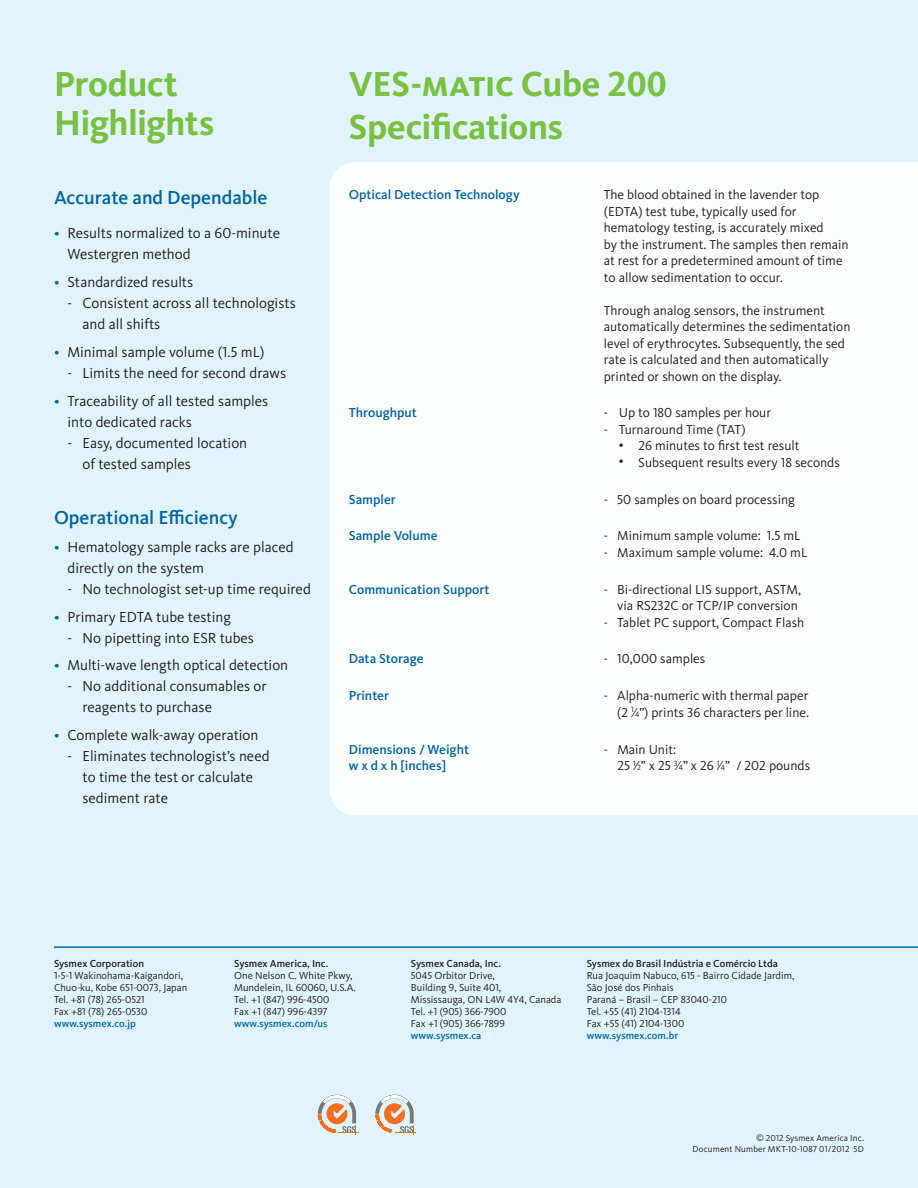
<style>
.page{position:relative;width:918px;height:1188px;background:#e1f4fc}
.page>*{position:absolute;margin:0;border:0;box-sizing:border-box;transform-origin:0 0}
.t1{font:700 36px/43.2px "Kievit Pro";letter-spacing:-.01em;color:#79c142}
.t2{font:500 19.5px "Kievit Pro";color:#0063a4}
.t3{font:15px/21px "Kievit Pro";color:#231f20}
.t4{font:13.5px/16.5px "Kievit Pro";color:#231f20}
.t5{font:500 13.5px "Kievit Pro";color:#0063a4}
.t6{font:10.5px/12px "Kievit Pro";color:#231f20}
.t7{font:500 10.5px "Kievit Pro";color:#231f20}
.t8{font:500 10.5px "Kievit Pro";color:#0068a9}
.t9{font:9px/10.8px "Kievit Pro";letter-spacing:.02em;color:#231f20;text-align:right}
.s1{color:#0063a4}
.s2{font-size:7.8px}
</style>
<div class="page">
<div style="left:330px;top:162px;width:588px;height:653px;background:#fbfdfe"></div>
<svg style="left:318px;top:1095px;width:41px;height:39px"></svg>
<svg style="left:375px;top:1095px;width:41px;height:39px"></svg>
<hr style="left:54px;top:946px;width:864px;height:2px;background:#0068a9">
<h1 class="t1" style="left:54px;top:64px;width:162px;line-height:39px">Product<br>Highlights</h1>
<h2 class="t2" style="left:54px;top:186px;width:215px">Accurate and Dependable</h2>
<p class="t3" style="left:68px;top:223px;width:214px;text-indent:-14px"><span class="s1">•</span> Results normalized to a 60-minute<br>Westergren method</p>
<p class="t3" style="left:54px;top:271px;width:141px"><span class="s1">•</span> Standardized results</p>
<p class="t3" style="left:82px;top:292px;width:215px;text-indent:-15px">- Consistent across all technologists and all shifts</p>
<p class="t3" style="left:54px;top:341px;width:212px"><span class="s1">•</span> Minimal sample volume (1.5 mL)</p>
<p class="t3" style="left:68px;top:362px;width:220px">- Limits the need for second draws</p>
<p class="t3" style="left:68px;top:390px;width:202px;text-indent:-14px"><span class="s1">•</span> Traceability of all tested samples into dedicated racks</p>
<p class="t3" style="left:82px;top:432px;width:166px;text-indent:-15px">- Easy, documented location of tested samples</p>
<h2 class="t2" style="left:54px;top:506px;width:185px">Operational Efficiency</h2>
<p class="t3" style="left:68px;top:536px;width:228px;text-indent:-14px"><span class="s1">•</span> Hematology sample racks are placed directly on the system</p>
<p class="t3" style="left:68px;top:578px;width:245px">- No technologist set-up time required</p>
<p class="t3" style="left:54px;top:606px;width:179px"><span class="s1">•</span> Primary EDTA tube testing</p>
<p class="t3" style="left:68px;top:627px;width:188px">- No pipetting into ESR tubes</p>
<p class="t3" style="left:54px;top:655px;width:236px"><span class="s1">•</span> Multi-wave length optical detection</p>
<p class="t3" style="left:82px;top:676px;width:186px;text-indent:-15px">- No additional consumables or reagents to purchase</p>
<p class="t3" style="left:54px;top:724px;width:206px"><span class="s1">•</span> Complete walk-away operation</p>
<p class="t3" style="left:82px;top:745px;width:189px;text-indent:-15px">- Eliminates technologist’s need to time the test or calculate sediment rate</p>
<h1 class="t1" style="left:349px;top:62px;width:319px">VES-matic Cube 200<br>Specifications</h1>
<p class="t5" style="left:349px;top:187px;width:172px">Optical Detection Technology</p>
<p class="t4" style="left:604px;top:186px;width:246px">The blood obtained in the lavender top (EDTA) test tube, typically used for hematology testing, is accurately mixed<br>by the instrument. The samples then remain at rest for a predetermined amount of time to allow sedimentation to occur.</p>
<p class="t4" style="left:604px;top:302px;width:248px">Through analog sensors, the instrument automatically determines the sedimentation level of erythrocytes. Subsequently, the sed rate is calculated and then automatically printed or shown on the display.</p>
<p class="t5" style="left:349px;top:405px;width:70px">Throughput</p>
<p class="t4" style="left:604px;top:405px;width:169px">- Up to 180 samples per hour</p>
<p class="t4" style="left:604px;top:421px;width:143px">- Turnaround Time (TAT)</p>
<p class="t4" style="left:619px;top:438px;width:182px">• 26 minutes to first test result</p>
<p class="t4" style="left:619px;top:454px;width:223px">• Subsequent results every 18 seconds</p>
<p class="t5" style="left:349px;top:491px;width:49px">Sampler</p>
<p class="t4" style="left:604px;top:491px;width:193px">- 50 samples on board processing</p>
<p class="t5" style="left:349px;top:528px;width:90px">Sample Volume</p>
<p class="t4" style="left:604px;top:528px;width:198px">- Minimum sample volume: 1.5 mL</p>
<p class="t4" style="left:604px;top:544px;width:205px">- Maximum sample volume: 4.0 mL</p>
<p class="t5" style="left:349px;top:581px;width:142px">Communication Support</p>
<p class="t4" style="left:604px;top:581px;width:199px;text-align:right">- Bi-directional LIS support, ASTM, via RS232C or TCP/IP conversion</p>
<p class="t4" style="left:604px;top:614px;width:202px">- Tablet PC support, Compact Flash</p>
<p class="t5" style="left:349px;top:651px;width:76px">Data Storage</p>
<p class="t4" style="left:604px;top:651px;width:103px">- 10,000 samples</p>
<p class="t5" style="left:349px;top:688px;width:42px">Printer</p>
<p class="t4" style="left:604px;top:687px;width:207px;text-align:right">- Alpha-numeric with thermal paper (2 <sup>1</sup>⁄<span class="s2">4</span>”) prints 36 characters per line.</p>
<p class="t5" style="left:349px;top:741px;width:122px">Dimensions / Weight</p>
<p class="t4" style="left:604px;top:741px;width:74px">- Main Unit:</p>
<p class="t5" style="left:349px;top:757px;width:99px">w x d x h [inches]</p>
<p class="t4" style="left:617px;top:757px;width:194px">25 <sup>1</sup>⁄<span class="s2">2</span>” x 25 <sup>3</sup>⁄<span class="s2">4</span>” x 26 <sup>1</sup>⁄<span class="s2">4</span>” / 202 pounds</p>
<p class="t7" style="left:54px;top:957px;width:92px">Sysmex Corporation</p>
<p class="t6" style="left:54px;top:969px;width:135px">1-5-1 Wakinohama-Kaigandori,<br>Chuo-ku, Kobe 651-0073, Japan<br>Tel. +81 (78) 265-0521<br>Fax +81 (78) 265-0530</p>
<p class="t8" style="left:54px;top:1017px;width:83px">www.sysmex.co.jp</p>
<p class="t7" style="left:234px;top:957px;width:96px">Sysmex America, Inc.</p>
<p class="t6" style="left:234px;top:969px;width:123px">One Nelson C. White Pkwy,<br>Mundelein, IL 60060, U.S.A.<br>Tel. +1 (847) 996-4500<br>Fax +1 (847) 996-4397</p>
<p class="t8" style="left:234px;top:1017px;width:95px">www.sysmex.com/us</p>
<p class="t7" style="left:411px;top:957px;width:92px">Sysmex Canada, Inc.</p>
<p class="t6" style="left:411px;top:969px;width:152px">5045 Orbitor Drive,<br>Building 9, Suite 401,<br>Mississauga, ON L4W 4Y4, Canada<br>Tel. +1 (905) 366-7900<br>Fax +1 (905) 366-7899</p>
<p class="t8" style="left:411px;top:1029px;width:72px">www.sysmex.ca</p>
<p class="t7" style="left:587px;top:957px;width:193px">Sysmex do Brasil Indústria e Comércio Ltda</p>
<p class="t6" style="left:587px;top:969px;width:209px">Rua Joaquim Nabuco, 615 - Bairro Cidade Jardim,<br>São José dos Pinhais<br>Paraná – Brasil – CEP 83040-210<br>Tel. +55 (41) 2104-1314<br>Fax +55 (41) 2104-1300</p>
<p class="t8" style="left:587px;top:1029px;width:93px">www.sysmex.com.br</p>
<p class="t9" style="left:693px;top:1132px;width:173px">© 2012 Sysmex America Inc.<br>Document Number MKT-10-1087 01/2012 5D</p>
</div>
